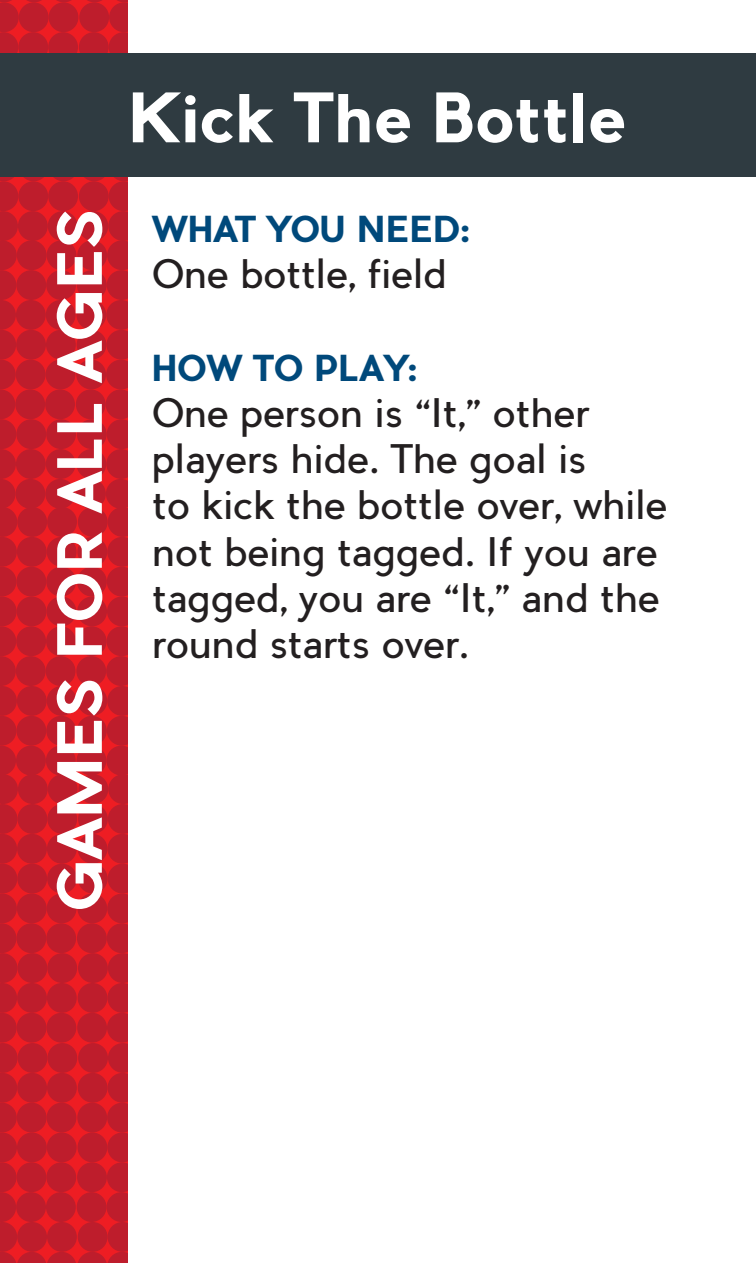
<style>
.page{position:relative;width:756px;height:1263px;background:#fff}
.page>*{position:absolute;margin:0;border:0;box-sizing:border-box;transform-origin:0 0}
.t1{font:700 66.5px "Pier Sans";color:#fff}
.t2{font:700 59.5px "Pier Sans";color:#fff}
.t3{font:38.5px/46.2px "Pier Sans";color:#231f20}
.t4{font:700 35px "Pier Sans";color:#00497b}
</style>
<div class="page">
<div style="left:0;top:53px;width:756px;height:124px;background:#2f3b41"></div>
<svg style="left:0;top:0;width:127px;height:1263px;background:#b91f2c"></svg>
<h2 class="t2" style="left:42px;top:910px;width:704px;rotate:-90deg">GAMES FOR ALL AGES</h2>
<h1 class="t1" style="left:127px;top:75px;width:501px">Kick The Bottle</h1>
<p class="t4" style="left:152px;top:207px;width:319px">WHAT YOU NEED:</p>
<p class="t3" style="left:152px;top:251px;width:296px">One bottle, field</p>
<p class="t4" style="left:152px;top:345px;width:266px">HOW TO PLAY:</p>
<p class="t3" style="left:152px;top:390px;width:517px">One person is “It,” other players hide. The goal is<br>to kick the bottle over, while not being tagged. If you are tagged, you are “It,” and the round starts over.</p>
</div>
